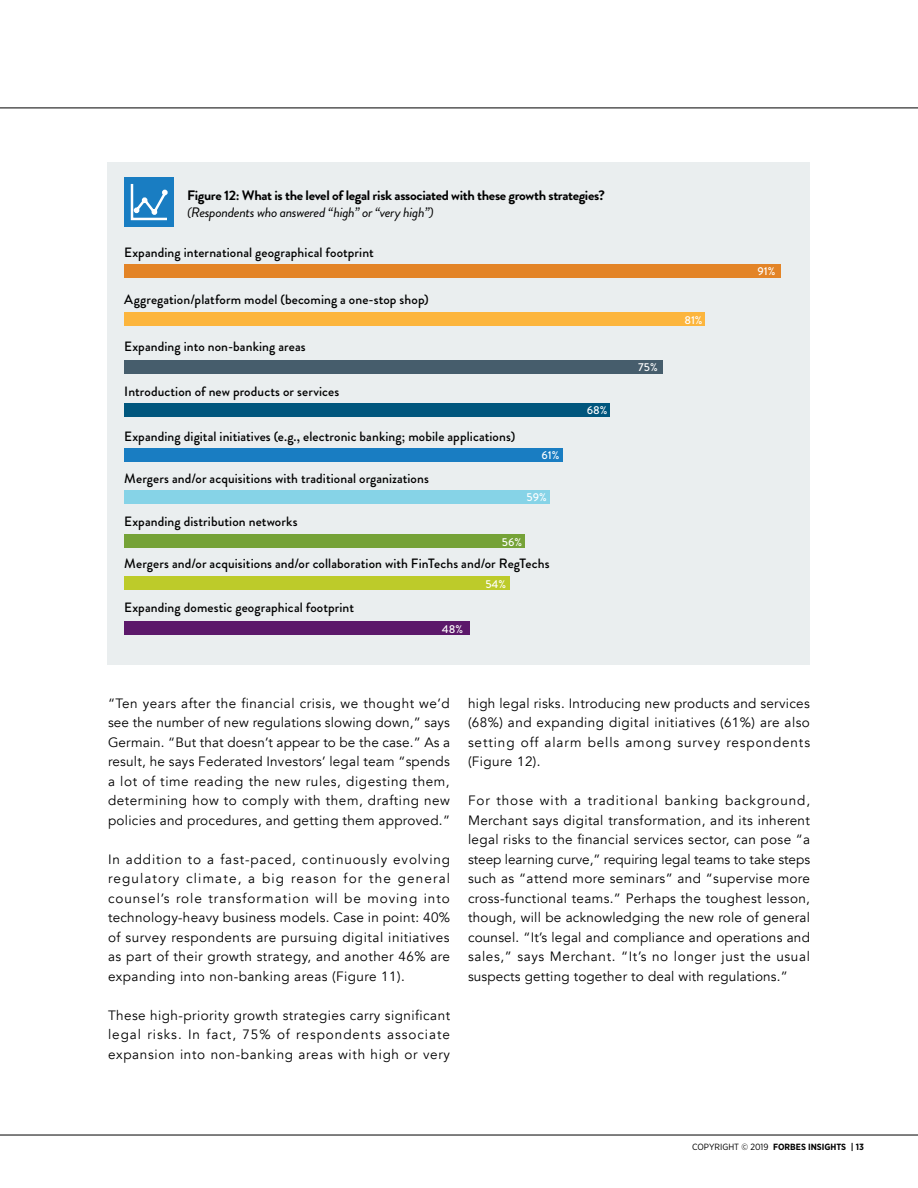
<style>
.page{position:relative;width:918px;height:1188px;background:#fff}
.page>*{position:absolute;margin:0;border:0;box-sizing:border-box;transform-origin:0 0}
.t1{font:700 13.65px "Brandon Grotesque";letter-spacing:-.025em;color:#000;scale:1.05 1}
.t2{font:italic 13.65px "Brandon Grotesque";letter-spacing:-.025em;color:#000;scale:1.05 1}
.t3{font:13.5px/19.5px "Avenir";letter-spacing:.035em;color:#000;text-align:justify}
.t4{font:500 13.5px "Brandon Grotesque";letter-spacing:.01em;color:#000}
.t5{font:500 11.1px "Brandon Text";color:#fff}
.t6{font:700 9px "Gotham Narrow";color:#000}
.s1{font-weight:400}
</style>
<div class="page">
<hr style="left:0;top:1135px;width:918px;height:1px;background:#000">
<hr style="left:0;top:108px;width:918px;height:1px;background:#000">
<div style="left:108px;top:162px;width:702px;height:502px;background:#e5eaeb"></div>
<div style="left:124px;top:177px;width:50px;height:50px;background:#197dc2"></div>
<div style="left:124px;top:404px;width:486px;height:13px;background:#00567d"></div>
<div style="left:124px;top:577px;width:386px;height:13px;background:#bdcb2a"></div>
<div style="left:124px;top:313px;width:581px;height:13px;background:#fcb53d"></div>
<div style="left:124px;top:491px;width:426px;height:13px;background:#86d3e7"></div>
<div style="left:124px;top:449px;width:439px;height:13px;background:#197dc2"></div>
<div style="left:124px;top:622px;width:345px;height:13px;background:#5c186a"></div>
<div style="left:124px;top:264px;width:657px;height:13px;background:#e38427"></div>
<div style="left:124px;top:360px;width:539px;height:13px;background:#465d6c"></div>
<div style="left:124px;top:535px;width:401px;height:13px;background:#75a237"></div>
<svg style="left:130px;top:183px;width:38px;height:38px"></svg>
<p class="t1" style="left:187px;top:185px;width:400px">Figure 12: What is the level of legal risk associated with these growth strategies?</p>
<p class="t2" style="left:187px;top:203px;width:237px">(Respondents who answered “high” or “very high”)</p>
<p class="t4" style="left:124px;top:243px;width:251px">Expanding international geographical footprint</p>
<p class="t4" style="left:124px;top:290px;width:306px">Aggregation/platform model (becoming a one-stop shop)</p>
<p class="t4" style="left:124px;top:337px;width:183px">Expanding into non-banking areas</p>
<p class="t4" style="left:124px;top:382px;width:216px">Introduction of new products or services</p>
<p class="t4" style="left:124px;top:427px;width:393px">Expanding digital initiatives (e.g., electronic banking; mobile applications)</p>
<p class="t4" style="left:124px;top:469px;width:306px">Mergers and/or acquisitions with traditional organizations</p>
<p class="t4" style="left:124px;top:512px;width:175px">Expanding distribution networks</p>
<p class="t5" style="left:542px;top:448px;width:19px">61%</p>
<p class="t5" style="left:526px;top:490px;width:22px">59%</p>
<p class="t5" style="left:502px;top:534px;width:22px">56%</p>
<p class="t4" style="left:124px;top:554px;width:427px">Mergers and/or acquisitions and/or collaboration with FinTechs and/or RegTechs</p>
<p class="t4" style="left:124px;top:598px;width:231px">Expanding domestic geographical footprint</p>
<p class="t5" style="left:442px;top:621px;width:23px">48%</p>
<p class="t5" style="left:485px;top:576px;width:22px">54%</p>
<p class="t5" style="left:587px;top:403px;width:22px">68%</p>
<p class="t5" style="left:638px;top:359px;width:21px">75%</p>
<p class="t5" style="left:684px;top:312px;width:20px">81%</p>
<p class="t5" style="left:757px;top:263px;width:19px">91%</p>
<p class="t3" style="left:108px;top:694px;width:344px">“Ten years after the financial crisis, we thought we’d see the number of new regulations slowing down,” says Germain. “But that doesn’t appear to be the case.” As a result, he says Federated Investors’ legal team “spends a lot of time reading the new rules, digesting them, determining how to comply with them, drafting new policies and procedures, and getting them approved.”</p>
<p class="t3" style="left:108px;top:850px;width:344px">In addition to a fast-paced, continuously evolving regulatory climate, a big reason for the general counsel’s role transformation will be moving into technology-heavy business models. Case in point: 40% of survey respondents are pursuing digital initiatives as part of their growth strategy, and another 46% are expanding into non-banking areas (Figure 11).</p>
<p class="t3" style="left:108px;top:1006px;width:344px">These high-priority growth strategies carry significant legal risks. In fact, 75% of respondents associate expansion into non-banking areas with high or very</p>
<p class="t3" style="left:468px;top:694px;width:344px">high legal risks. Introducing new products and services (68%) and expanding digital initiatives (61%) are also setting off alarm bells among survey respondents (Figure 12).</p>
<p class="t3" style="left:468px;top:791px;width:344px">For those with a traditional banking background, Merchant says digital transformation, and its inherent legal risks to the financial services sector, can pose “a steep learning curve,” requiring legal teams to take steps such as “attend more seminars” and “supervise more cross-functional teams.” Perhaps the toughest lesson, though, will be acknowledging the new role of general counsel. “It’s legal and compliance and operations and sales,” says Merchant. “It’s no longer just the usual suspects getting together to deal with regulations.”</p>
<p class="t6" style="left:692px;top:1141px;width:173px"><span class="s1">COPYRIGHT © 2019</span> FORBES INSIGHTS | 13</p>
</div>
